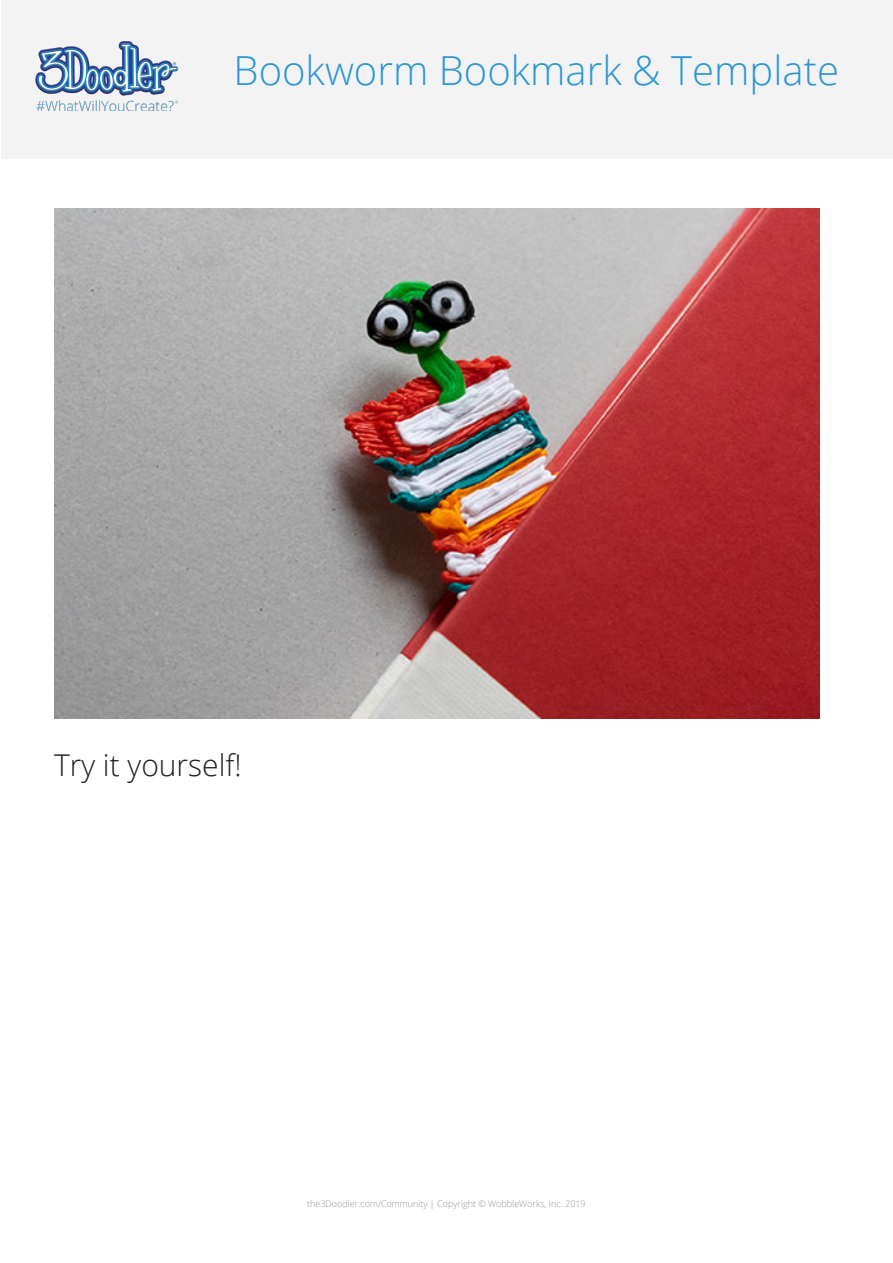
<style>
.page{position:relative;width:893px;height:1263px;background:#fff}
.page>*{position:absolute;margin:0;border:0;box-sizing:border-box;transform-origin:0 0}
.t1{font:300 40.05px "Open Sans";color:#2c97d4}
.t2{font:300 30px "Open Sans";color:#231f20}
.t3{font:300 9px "Open Sans";color:#939598}
</style>
<div class="page">
<div style="left:1px;top:0;width:892px;height:159px;background:#f3f3f3"></div>
<img style="left:35px;top:41px;width:144px;height:70px">
<img style="left:54px;top:208px;width:765px;height:510px">
<p class="t1" style="left:234px;top:43px;width:607px">Bookworm Bookmark &amp; Template</p>
<p class="t2" style="left:54px;top:745px;width:189px">Try it yourself!</p>
<p class="t3" style="left:307px;top:1197px;width:280px">the3Doodler.com/Community | Copyright © WobbleWorks, Inc. 2019</p>
</div>
